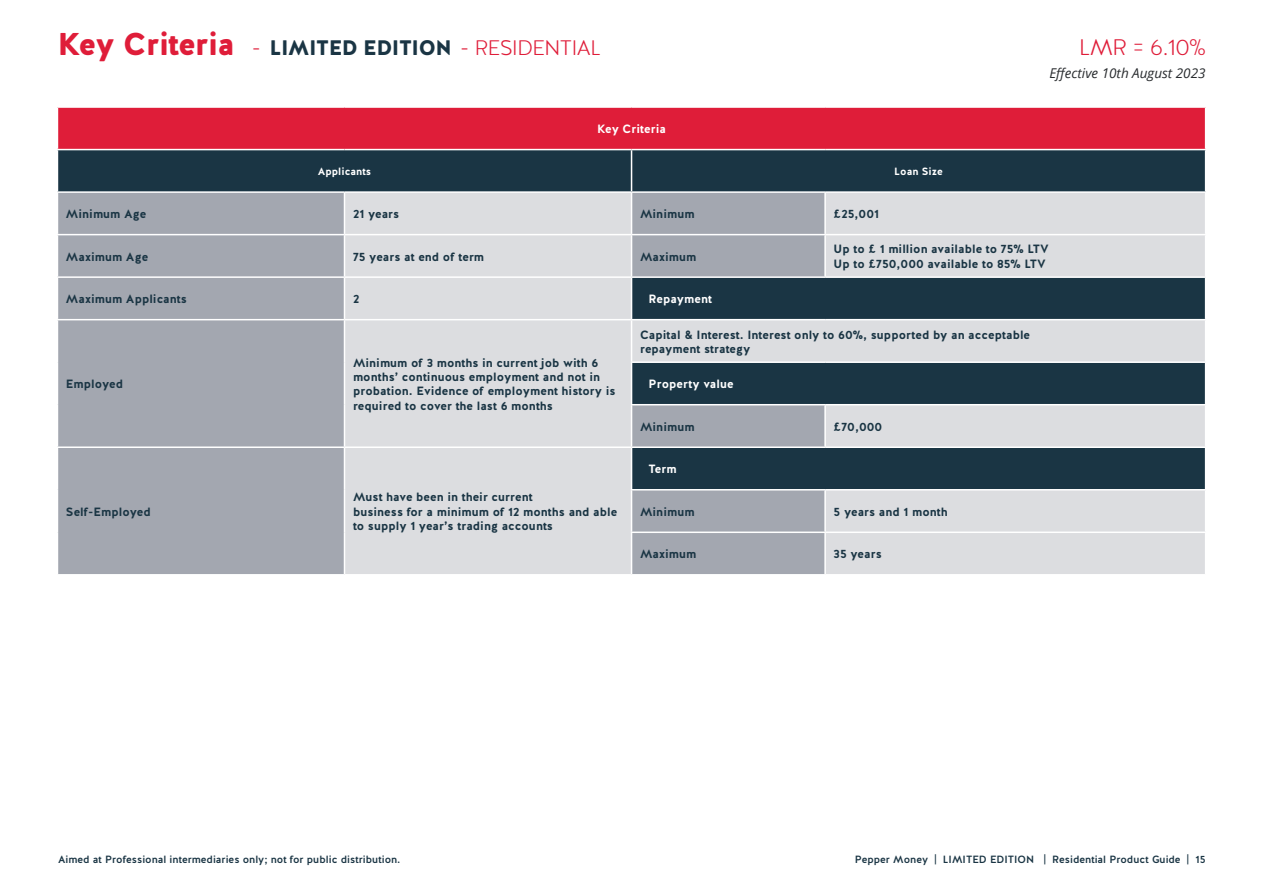
<style>
.page{position:relative;width:1263px;height:893px;background:#fff}
.page>*{position:absolute;margin:0;border:0;box-sizing:border-box;transform-origin:0 0}
.t1{font:300 22.5px "Halis R";color:#df1d39}
.t2{font:900 21px "Halis R";letter-spacing:-.02em;color:#1a3544}
.t3{font:italic 13.5px "Open Sans";color:#292c2f}
.Main_Cells_Left_Aligned{font:700 12px/14.4px "Halis R";color:#1a3544}
.Sub_Blue_header_Left_aligned{font:700 12px "Halis R";color:#fff}
.Top_Red_Header{font:700 12px "Halis R";color:#fff}
.t4{font:500 10.5px "Halis R";color:#1a3544}
.Sub_Blue_header{font:700 10.5px "Halis R";color:#fff}
.s1{font-size:31.5px;color:#df1d39}
.s2{font-weight:300;color:#df1d39}
</style>
<div class="page">
<div style="left:57px;top:107px;width:1148px;height:43px;background:#df1d39"></div>
<div style="left:58px;top:150px;width:1147px;height:41px;background:#1a3544"></div>
<svg style="left:58px;top:193px;width:286px;height:381px;background:#a4a8b1"></svg>
<svg style="left:345px;top:193px;width:860px;height:381px;background:#aab1b7"></svg>
<hr style="left:57px;top:234px;width:287px;height:1px;background:#fff">
<hr style="left:344px;top:234px;width:287px;height:1px;background:#fff">
<hr style="left:57px;top:276px;width:287px;height:2px;background:#fff">
<hr style="left:344px;top:276px;width:287px;height:2px;background:#fff">
<hr style="left:631px;top:531px;width:194px;height:2px;background:#fff">
<hr style="left:825px;top:531px;width:381px;height:2px;background:#fff">
<hr style="left:631px;top:150px;width:1px;height:41px;background:#fff">
<hr style="left:825px;top:234px;width:381px;height:1px;background:#fff">
<hr style="left:631px;top:193px;width:1px;height:41px;background:#fff">
<hr style="left:824px;top:193px;width:2px;height:41px;background:#fff">
<hr style="left:824px;top:405px;width:2px;height:41px;background:#fff">
<hr style="left:824px;top:490px;width:2px;height:41px;background:#fff">
<hr style="left:824px;top:533px;width:2px;height:41px;background:#fff">
<hr style="left:631px;top:361px;width:194px;height:2px;background:#fff">
<hr style="left:825px;top:361px;width:381px;height:2px;background:#fff">
<hr style="left:631px;top:404px;width:194px;height:1px;background:#fff">
<hr style="left:825px;top:404px;width:381px;height:1px;background:#fff">
<hr style="left:631px;top:278px;width:1px;height:41px;background:#fff">
<hr style="left:825px;top:276px;width:381px;height:2px;background:#fff">
<hr style="left:631px;top:319px;width:194px;height:1px;background:#fff">
<hr style="left:825px;top:319px;width:381px;height:1px;background:#fff">
<hr style="left:631px;top:234px;width:194px;height:1px;background:#fff">
<hr style="left:631px;top:235px;width:1px;height:41px;background:#fff">
<hr style="left:824px;top:235px;width:2px;height:41px;background:#fff">
<hr style="left:631px;top:276px;width:194px;height:2px;background:#fff">
<hr style="left:57px;top:106px;width:287px;height:2px;background:#fff">
<hr style="left:57px;top:108px;width:1px;height:41px;background:#fff">
<hr style="left:344px;top:106px;width:287px;height:2px;background:#fff">
<hr style="left:631px;top:106px;width:194px;height:2px;background:#fff">
<hr style="left:825px;top:106px;width:381px;height:2px;background:#fff">
<hr style="left:57px;top:149px;width:287px;height:1px;background:#fff">
<hr style="left:344px;top:149px;width:287px;height:1px;background:#fff">
<hr style="left:631px;top:149px;width:194px;height:1px;background:#fff">
<hr style="left:825px;top:149px;width:381px;height:1px;background:#fff">
<hr style="left:631px;top:446px;width:194px;height:2px;background:#fff">
<hr style="left:825px;top:446px;width:381px;height:2px;background:#fff">
<hr style="left:631px;top:489px;width:194px;height:1px;background:#fff">
<hr style="left:825px;top:489px;width:381px;height:1px;background:#fff">
<hr style="left:57px;top:319px;width:287px;height:1px;background:#fff">
<hr style="left:344px;top:319px;width:287px;height:1px;background:#fff">
<hr style="left:631px;top:320px;width:1px;height:41px;background:#fff">
<hr style="left:631px;top:363px;width:1px;height:41px;background:#fff">
<hr style="left:631px;top:405px;width:1px;height:41px;background:#fff">
<hr style="left:57px;top:446px;width:287px;height:2px;background:#fff">
<hr style="left:344px;top:446px;width:287px;height:2px;background:#fff">
<hr style="left:631px;top:448px;width:1px;height:41px;background:#fff">
<hr style="left:631px;top:490px;width:1px;height:41px;background:#fff">
<hr style="left:631px;top:533px;width:1px;height:41px;background:#fff">
<h1 class="t2" style="left:57px;top:34px;width:545px"><span class="s1">Key Criteria</span> <span class="s2">-</span> LIMITED EDITION <span class="s2">- RESIDENTIAL</span></h1>
<p class="Top_Red_Header" style="left:597px;top:121px;width:71px">Key Criteria</p>
<p class="Sub_Blue_header" style="left:318px;top:165px;width:55px">Applicants</p>
<p class="Sub_Blue_header" style="left:894px;top:165px;width:50px">Loan Size</p>
<h1 class="t1" style="left:1079px;top:33px;width:128px">LMR = 6.10%</h1>
<p class="t3" style="left:1049px;top:64px;width:158px">Effective 10th August 2023</p>
<p class="Main_Cells_Left_Aligned" style="left:66px;top:207px;width:82px">Minimum Age</p>
<p class="Main_Cells_Left_Aligned" style="left:353px;top:207px;width:48px">21 years</p>
<p class="Main_Cells_Left_Aligned" style="left:640px;top:207px;width:56px">Minimum</p>
<p class="Main_Cells_Left_Aligned" style="left:834px;top:207px;width:47px">£25,001</p>
<p class="Main_Cells_Left_Aligned" style="left:66px;top:250px;width:84px">Maximum Age</p>
<p class="Main_Cells_Left_Aligned" style="left:353px;top:250px;width:133px">75 years at end of term</p>
<p class="Main_Cells_Left_Aligned" style="left:640px;top:250px;width:58px">Maximum</p>
<p class="Main_Cells_Left_Aligned" style="left:834px;top:242px;width:217px">Up to £ 1 million available to 75% LTV</p>
<p class="Main_Cells_Left_Aligned" style="left:834px;top:257px;width:214px">Up to £750,000 available to 85% LTV</p>
<p class="Main_Cells_Left_Aligned" style="left:66px;top:292px;width:122px">Maximum Applicants</p>
<p class="Main_Cells_Left_Aligned" style="left:353px;top:292px;width:8px">2</p>
<p class="Sub_Blue_header_Left_aligned" style="left:648px;top:291px;width:65px">Repayment</p>
<p class="Main_Cells_Left_Aligned" style="left:66px;top:377px;width:59px">Employed</p>
<p class="Main_Cells_Left_Aligned" style="left:66px;top:505px;width:86px">Self-Employed</p>
<p class="Main_Cells_Left_Aligned" style="left:353px;top:355px;width:264px">Minimum of 3 months in current job with 6 months’ continuous employment and not in probation. Evidence of employment history is required to cover the last 6 months</p>
<p class="Main_Cells_Left_Aligned" style="left:353px;top:490px;width:181px">Must have been in their current</p>
<p class="Main_Cells_Left_Aligned" style="left:353px;top:505px;width:266px">business for a minimum of 12 months and able to supply 1 year’s trading accounts</p>
<p class="Main_Cells_Left_Aligned" style="left:640px;top:327px;width:392px">Capital &amp; Interest. Interest only to 60%, supported by an acceptable</p>
<p class="Main_Cells_Left_Aligned" style="left:640px;top:342px;width:112px">repayment strategy</p>
<p class="Sub_Blue_header_Left_aligned" style="left:648px;top:376px;width:87px">Property value</p>
<p class="Main_Cells_Left_Aligned" style="left:640px;top:420px;width:56px">Minimum</p>
<p class="Main_Cells_Left_Aligned" style="left:834px;top:420px;width:50px">£70,000</p>
<p class="Sub_Blue_header_Left_aligned" style="left:648px;top:461px;width:30px">Term</p>
<p class="Main_Cells_Left_Aligned" style="left:640px;top:505px;width:56px">Minimum</p>
<p class="Main_Cells_Left_Aligned" style="left:834px;top:505px;width:116px">5 years and 1 month</p>
<p class="Main_Cells_Left_Aligned" style="left:640px;top:547px;width:58px">Maximum</p>
<p class="Main_Cells_Left_Aligned" style="left:834px;top:547px;width:50px">35 years</p>
<p class="t4" style="left:58px;top:852px;width:344px">Aimed at Professional intermediaries only; not for public distribution.</p>
<p class="t4" style="left:855px;top:852px;width:352px">Pepper Money | LIMITED EDITION | Residential Product Guide | 15</p>
</div>
